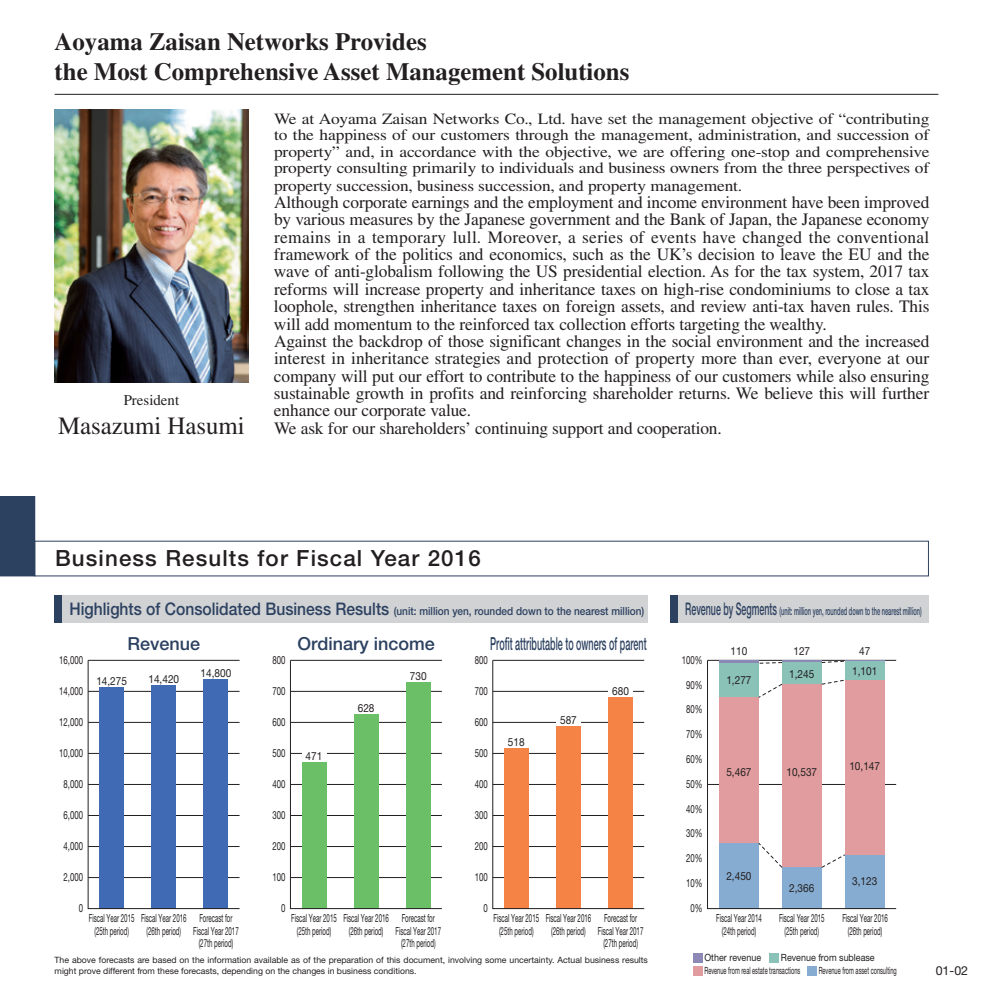
<style>
.page{position:relative;width:993px;height:993px;background:#fff}
.page>*{position:absolute;margin:0;border:0;box-sizing:border-box;transform-origin:0 0}
.t1{font:700 24.85px/29.8px "Times LT Std";color:#231f20}
.t2{font:24.85px "Times LT Std";color:#231f20}
.t3{font:500 22.4px "Helvetica Neue LT Std";letter-spacing:.05em;color:#231f20}
.t4{font:500 18.03px "Helvetica Neue LT Std";color:#2c4160;scale:.5 1}
.t5{font:500 18.03px "Helvetica Neue LT Std";color:#2c4160}
.t6{font:17.32px/17.3px "Times LT Std";letter-spacing:-.005em;color:#231f20}
.t7{font:500 17.32px "Helvetica Neue LT Std";color:#2c4160;scale:.9 1}
.t8{font:500 17.32px "Helvetica Neue LT Std";color:#2c4160;scale:.51 1}
.t9{font:15.58px/16.8px "Times LT Std";letter-spacing:-.01em;color:#231f20;text-align:justify;scale:1.11 1}
.t10{font:14.88px "Times LT Std";color:#231f20}
.t11{font:12.42px "Helvetica Neue LT Std";color:#231f20}
.t12{font:11.2px/12.4px "Helvetica Neue LT Std";color:#231f20;text-align:center;scale:.55 1}
.t13{font:11.2px "Helvetica Neue LT Std";color:#231f20;scale:.7 1}
.t14{font:11.2px "Helvetica Neue LT Std";color:#231f20;scale:.9 1}
.t15{font:500 11.2px "Helvetica Neue LT Std";color:#2c4160;scale:.51 1}
.t16{font:500 11.2px "Helvetica Neue LT Std";color:#2c4160;scale:.9 1}
.t17{font:9.97px/12.4px "Helvetica Neue LT Std";color:#231f20;scale:.9 1}
.t18{font:9.97px "Helvetica Neue LT Std";color:#231f20;scale:.57 1}
.t19{font:8.75px "Helvetica Neue LT Std";color:#231f20}
</style>
<div class="page">
<div style="left:55px;top:595px;width:592px;height:28px;background:#d1d2d4"></div>
<div style="left:55px;top:595px;width:7px;height:28px;background:#2c4160"></div>
<div style="left:670px;top:595px;width:258px;height:28px;background:#d1d2d4"></div>
<div style="left:670px;top:595px;width:7px;height:28px;background:#2c4160"></div>
<svg style="left:87px;top:659px;width:153px;height:250px"></svg>
<svg style="left:492px;top:659px;width:153px;height:250px"></svg>
<svg style="left:289px;top:659px;width:153px;height:250px"></svg>
<svg style="left:707px;top:659px;width:189px;height:250px"></svg>
<div style="left:692px;top:952px;width:10px;height:10px;background:#8d89b7"></div>
<div style="left:768px;top:952px;width:10px;height:10px;background:#8ac2b8"></div>
<div style="left:692px;top:965px;width:10px;height:10px;background:#e09c9e"></div>
<div style="left:806px;top:965px;width:10px;height:10px;background:#86add1"></div>
<img style="left:55px;top:109px;width:193px;height:273px">
<hr style="left:55px;top:94px;width:883px;height:1px;background:#231f20">
<div style="left:0;top:496px;width:35px;height:80px;background:#2c4160"></div>
<h1 class="t1" style="left:55px;top:27px;width:576px">Aoyama Zaisan Networks Provides<br>the Most Comprehensive Asset Management Solutions</h1>
<p class="t10" style="left:124px;top:391px;width:57px">President</p>
<h1 class="t2" style="left:58px;top:412px;width:188px">Masazumi Hasumi</h1>
<p class="t9" style="left:274px;top:110px;width:591px">We at Aoyama Zaisan Networks Co., Ltd. have set the management objective of “contributing to the happiness of our customers through the management, administration, and succession of property” and, in accordance with the objective, we are offering one-stop and comprehensive property consulting primarily to individuals and business owners from the three perspectives of property succession, business succession, and property management.</p>
<p class="t6" style="left:274px;top:193px;width:657px">Although corporate earnings and the employment and income environment have been improved by various measures by the Japanese government and the Bank of Japan, the Japanese economy remains in a temporary lull. Moreover a, series of events have changed the conventional framework of the politics and economics, such as the UK s’ decision to leave the EU and the wave of anti-globalism following the US presidential election. As for the tax system, 2017 tax reforms will increase property and inheritance taxes on high-rise condominiums to close a tax loophole, strengthen inheritance taxes on foreign assets, and review anti-tax haven rules. This will add momentum to the reinforced tax collection efforts targeting the wealthy.<br>Against the backdrop of those significant changes in the social environment and the increased interest in inheritance strategies and protection of property more than ever, everyone at our company will put our effort to contribute to the happiness of our customers while also ensuring sustainable growth in profits and reinforcing shareholder returns. We believe this will further enhance our corporate value.<br>We ask for our shareholders’ continuing support and cooperation.</p>
<p class="t3" style="left:55px;top:544px;width:427px">Business Results for Fiscal Year 2016</p>
<p class="t7" style="left:69px;top:598px;width:357px">Highlights of Consolidated Business Results</p>
<p class="t16" style="left:393px;top:604px;width:280px">(unit: million yen, rounded down to the nearest million)</p>
<p class="t5" style="left:127px;top:632px;width:74px">Revenue</p>
<p class="t5" style="left:297px;top:632px;width:139px">Ordinary income</p>
<p class="t4" style="left:490px;top:632px;width:314px">Pro t attributable to owners of parent</p>
<p class="t13" style="left:59px;top:652px;width:36px">16,000</p>
<p class="t13" style="left:59px;top:683px;width:36px">14,000</p>
<p class="t13" style="left:59px;top:714px;width:36px">12,000</p>
<p class="t14" style="left:96px;top:674px;width:36px">14,275</p>
<p class="t14" style="left:148px;top:671px;width:36px">14,420</p>
<p class="t14" style="left:200px;top:666px;width:36px">14,800</p>
<p class="t13" style="left:272px;top:652px;width:20px">800</p>
<p class="t13" style="left:272px;top:683px;width:20px">700</p>
<p class="t13" style="left:272px;top:714px;width:20px">600</p>
<p class="t14" style="left:357px;top:700px;width:20px">628</p>
<p class="t14" style="left:410px;top:669px;width:20px">730</p>
<p class="t13" style="left:474px;top:652px;width:20px">800</p>
<p class="t13" style="left:474px;top:683px;width:20px">700</p>
<p class="t13" style="left:474px;top:714px;width:20px">600</p>
<p class="t14" style="left:560px;top:713px;width:20px">587</p>
<p class="t14" style="left:612px;top:684px;width:20px">680</p>
<p class="t14" style="left:508px;top:734px;width:20px">518</p>
<p class="t13" style="left:59px;top:745px;width:36px">10,000</p>
<p class="t13" style="left:272px;top:745px;width:20px">500</p>
<p class="t14" style="left:305px;top:749px;width:20px">471</p>
<p class="t13" style="left:474px;top:745px;width:20px">500</p>
<p class="t13" style="left:64px;top:776px;width:29px">8,000</p>
<p class="t13" style="left:64px;top:807px;width:29px">6,000</p>
<p class="t13" style="left:64px;top:838px;width:29px">4,000</p>
<p class="t13" style="left:64px;top:869px;width:29px">2,000</p>
<p class="t13" style="left:79px;top:900px;width:8px">0</p>
<p class="t13" style="left:272px;top:776px;width:20px">400</p>
<p class="t13" style="left:272px;top:807px;width:20px">300</p>
<p class="t13" style="left:272px;top:838px;width:20px">200</p>
<p class="t13" style="left:272px;top:869px;width:20px">100</p>
<p class="t13" style="left:281px;top:901px;width:8px">0</p>
<p class="t13" style="left:474px;top:776px;width:20px">400</p>
<p class="t13" style="left:474px;top:807px;width:20px">300</p>
<p class="t13" style="left:474px;top:838px;width:20px">200</p>
<p class="t13" style="left:474px;top:869px;width:20px">100</p>
<p class="t13" style="left:483px;top:900px;width:8px">0</p>
<p class="t12" style="left:89px;top:911px;width:84px">Fiscal Year 2015<br>2 5( th period(</p>
<p class="t12" style="left:141px;top:911px;width:84px">Fiscal Year 2016<br>2 6( th period(</p>
<p class="t12" style="left:193px;top:911px;width:84px">Forecast for<br>Fiscal Year 2017<br>2 7( th period(</p>
<p class="t12" style="left:291px;top:911px;width:84px">Fiscal Year 2015<br>2 5( th period(</p>
<p class="t12" style="left:343px;top:911px;width:84px">Fiscal Year 2016<br>2 6( th period(</p>
<p class="t12" style="left:395px;top:911px;width:84px">Forecast for<br>Fiscal Year 2017<br>2 7( th period(</p>
<p class="t12" style="left:493px;top:911px;width:84px">Fiscal Year 2015<br>2 5( th period(</p>
<p class="t12" style="left:545px;top:911px;width:84px">Fiscal Year 2016<br>2 6( th period(</p>
<p class="t12" style="left:597px;top:911px;width:84px">Forecast for<br>Fiscal Year 2017<br>2 7( th period(</p>
<p class="t19" style="left:55px;top:954px;width:594px">The above forecasts are based on the information available as of the preparation of this document, involving some uncertainty. Actual business results</p>
<p class="t19" style="left:55px;top:965px;width:363px">might prove different from these forecasts, depending on the changes in business conditions.</p>
<p class="t8" style="left:685px;top:598px;width:182px">Revenue by Segments</p>
<p class="t15" style="left:779px;top:604px;width:280px">(unit: million yen, rounded down to the nearest million(</p>
<p class="t13" style="left:681px;top:652px;width:31px">100%</p>
<p class="t13" style="left:685px;top:677px;width:25px">90%</p>
<p class="t13" style="left:685px;top:702px;width:25px">80%</p>
<p class="t13" style="left:685px;top:727px;width:25px">70%</p>
<p class="t13" style="left:685px;top:752px;width:25px">60%</p>
<p class="t13" style="left:685px;top:776px;width:25px">50%</p>
<p class="t13" style="left:685px;top:801px;width:25px">40%</p>
<p class="t13" style="left:685px;top:826px;width:25px">30%</p>
<p class="t13" style="left:685px;top:851px;width:25px">20%</p>
<p class="t13" style="left:685px;top:876px;width:25px">10%</p>
<p class="t13" style="left:690px;top:900px;width:19px">0%</p>
<p class="t14" style="left:730px;top:644px;width:20px">110</p>
<p class="t14" style="left:726px;top:673px;width:29px">1,277</p>
<p class="t14" style="left:726px;top:765px;width:29px">5,467</p>
<p class="t14" style="left:726px;top:869px;width:29px">2,450</p>
<p class="t14" style="left:793px;top:644px;width:20px">127</p>
<p class="t14" style="left:789px;top:667px;width:29px">1,245</p>
<p class="t14" style="left:786px;top:765px;width:36px">10,537</p>
<p class="t14" style="left:858px;top:644px;width:14px">47</p>
<p class="t14" style="left:851px;top:664px;width:29px">1,101</p>
<p class="t14" style="left:849px;top:758px;width:36px">10,147</p>
<p class="t14" style="left:789px;top:881px;width:29px">2,366</p>
<p class="t14" style="left:851px;top:873px;width:29px">3,123</p>
<p class="t12" style="left:716px;top:911px;width:84px">Fiscal Year 2014<br>2 4( th period(</p>
<p class="t12" style="left:842px;top:911px;width:84px">Fiscal Year 2016<br>2 6( th period(</p>
<p class="t12" style="left:778px;top:911px;width:84px">Fiscal Year 2015<br>2 5( th period(</p>
<p class="t17" style="left:818px;top:950px;width:88px;text-indent:-38px">Revenue from sublease<br>Revenue from asset consulting</p>
<p class="t17" style="left:704px;top:950px;width:64px">Other revenue</p>
<p class="t18" style="left:704px;top:963px;width:169px">Revenue from real estate transactions</p>
<p class="t11" style="left:935px;top:962px;width:34px">01-02</p>
</div>
